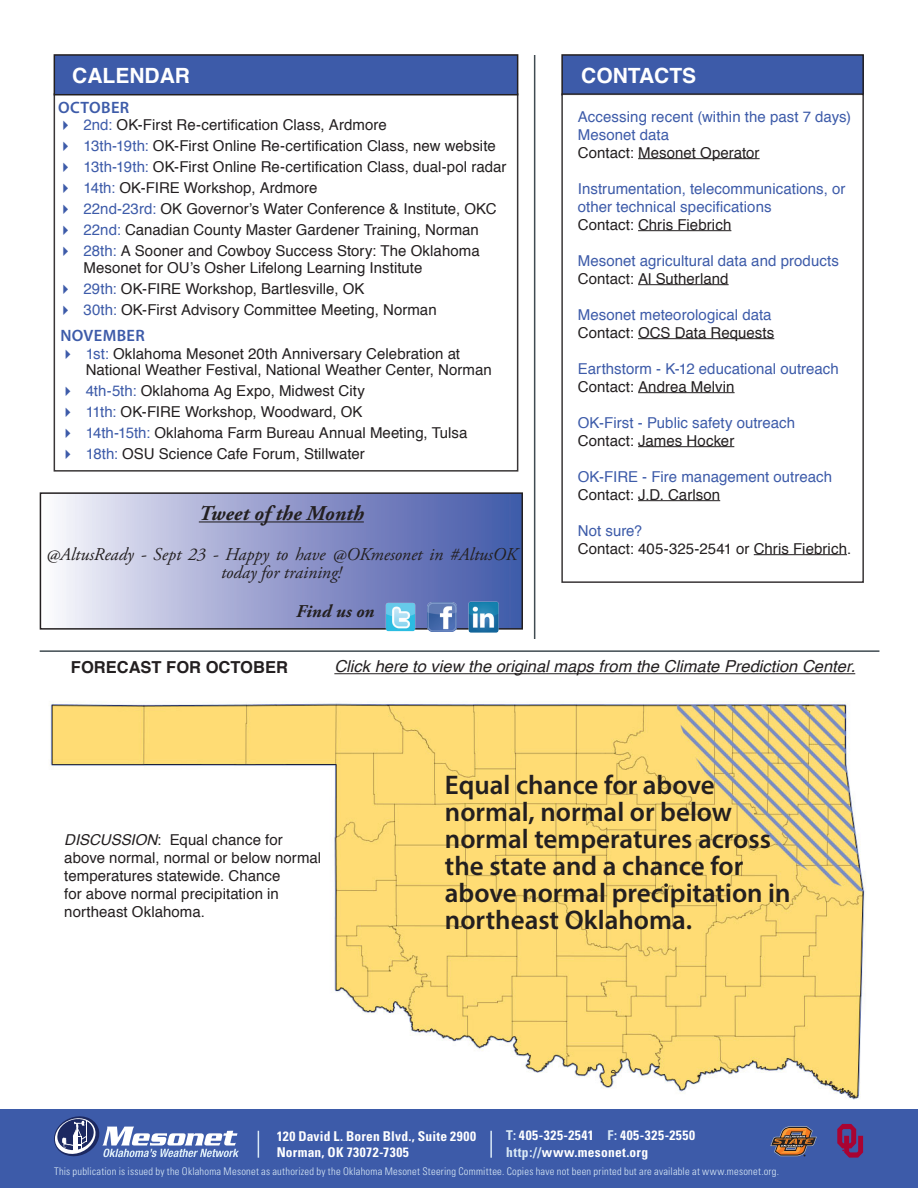
<style>
.page{position:relative;width:918px;height:1188px;background:#fff}
.page>*{position:absolute;margin:0;border:0;box-sizing:border-box;transform-origin:0 0}
.t1{font:600 27px/27px "Myriad Pro";color:#231f20}
.t2{font:700 21px "Helvetica";color:#fff}
.Calendar{font:italic 700 21px "Adobe Garamond Pro";color:#231f20}
.Calendar-2{font:italic 18px/18px "Adobe Garamond Pro";color:#231f20;text-align:center}
.Calendar-3{font:italic 700 18px "Adobe Garamond Pro";letter-spacing:.01em;color:#231f20}
.t3{font:italic 16.5px "Helvetica";color:#231f20}
.t4{font:700 16.5px "Helvetica";color:#231f20}
.t5{font:600 16.5px "Myriad Pro";letter-spacing:.02em;color:#3d5ba9}
.t6{font:15px/18px "Helvetica";letter-spacing:.005em;color:#231f20}
.t7{font:15px/18px "Helvetica";letter-spacing:.005em;color:#3d5ba9}
.t8{font:700 condensed 13.5px/16.2px "Univers";letter-spacing:.045em;color:#fff}
.t9{font:700 condensed 13.5px/16.2px "Univers";letter-spacing:.025em;color:#fff}
.t10{font:300 condensed 10.5px "Univers";letter-spacing:.02em;color:#d9e9f6}
.s1{color:#3d5ba9}
.s2{font-style:italic}
.s3{color:#d9e9f6}
</style>
<div class="page">
<div style="left:0;top:1110px;width:918px;height:78px;background:#3d5ba9"></div>
<svg style="left:54px;top:1116px;width:185px;height:42px"></svg>
<svg style="left:258px;top:1131px;width:1px;height:27px"></svg>
<hr style="left:490px;top:1131px;width:2px;height:27px;background:#d9e9f6">
<svg style="left:837px;top:1124px;width:26px;height:34px"></svg>
<svg style="left:770px;top:1126px;width:47px;height:30px"></svg>
<img style="left:50px;top:701px;width:815px;height:398px">
<hr style="left:40px;top:650px;width:839px;height:2px;background:#404b51">
<div style="left:54px;top:93px;width:464px;height:379px;border:2px solid #231f20"></div>
<div style="left:54px;top:55px;width:464px;height:40px;background:#3d5ba9"></div>
<div style="left:54px;top:54px;width:464px;height:41px;border:2px solid #231f20"></div>
<hr style="left:334px;top:673px;width:521px;height:1px;background:#231f20">
<div style="left:562px;top:55px;width:301px;height:40px;background:#3d5ba9"></div>
<div style="left:561px;top:54px;width:303px;height:41px;border:2px solid #231f20"></div>
<div style="left:561px;top:93px;width:303px;height:490px;border:2px solid #231f20"></div>
<hr style="left:534px;top:55px;width:1px;height:584px;background:#404b51">
<hr style="left:638px;top:158px;width:122px;height:1px;background:#231f20">
<hr style="left:638px;top:230px;width:93px;height:1px;background:#231f20">
<hr style="left:638px;top:284px;width:91px;height:1px;background:#231f20">
<hr style="left:638px;top:338px;width:136px;height:1px;background:#231f20">
<hr style="left:638px;top:392px;width:97px;height:1px;background:#231f20">
<hr style="left:638px;top:446px;width:96px;height:1px;background:#231f20">
<hr style="left:638px;top:500px;width:82px;height:1px;background:#231f20">
<hr style="left:754px;top:554px;width:93px;height:1px;background:#231f20">
<div style="left:40px;top:493px;width:482px;height:136px;background:linear-gradient(to right,#f5f2f9,#3d51a6)"></div>
<hr style="left:199px;top:521px;width:165px;height:1px;background:#231f20">
<div style="left:40px;top:492px;width:483px;height:138px;border:2px solid #231f20"></div>
<img style="left:386px;top:602px;width:29px;height:30px">
<img style="left:427px;top:602px;width:30px;height:30px">
<img style="left:467px;top:601px;width:33px;height:32px">
<p class="t2" style="left:72px;top:59px;width:119px">CALENDAR</p>
<p class="t5" style="left:58px;top:97px;width:73px">OCTOBER</p>
<p class="t6" style="left:83px;top:117px;width:305px"><span class="s1">2nd:</span> OK-First Re-certification Class, Ardmore</p>
<p class="t6" style="left:83px;top:138px;width:414px"><span class="s1">13th-19th:</span> OK-First Online Re-certification Class, new website</p>
<p class="t6" style="left:83px;top:159px;width:425px"><span class="s1">13th-19th:</span> OK-First Online Re-certification Class, dual-pol radar</p>
<p class="t6" style="left:83px;top:180px;width:236px"><span class="s1">14th:</span> OK-FIRE Workshop, Ardmore</p>
<p class="t6" style="left:83px;top:201px;width:415px"><span class="s1">22nd-23rd:</span> OK Governor’s Water Conference &amp; Institute, OKC</p>
<p class="t6" style="left:83px;top:222px;width:397px"><span class="s1">22nd:</span> Canadian County Master Gardener Training, Norman</p>
<p class="t6" style="left:83px;top:243px;width:398px;line-height:16.5px"><span class="s1">28th:</span> A Sooner and Cowboy Success Story: The Oklahoma<br>Mesonet for OU’s Osher Lifelong Learning Institute</p>
<p class="t6" style="left:83px;top:280px;width:283px"><span class="s1">29th:</span> OK-FIRE Workshop, Bartlesville, OK</p>
<p class="t6" style="left:83px;top:301px;width:355px"><span class="s1">30th:</span> OK-First Advisory Committee Meeting, Norman</p>
<p class="t5" style="left:60px;top:325px;width:86px">NOVEMBER</p>
<p class="t6" style="left:86px;top:346px;width:407px;line-height:16.5px"><span class="s1">1st:</span> Oklahoma Mesonet 20th Anniversary Celebration at<br>National Weather Festival, National Weather Center, Norman</p>
<p class="t6" style="left:86px;top:383px;width:281px"><span class="s1">4th-5th:</span> Oklahoma Ag Expo, Midwest City</p>
<p class="t6" style="left:86px;top:404px;width:278px"><span class="s1">11th:</span> OK-FIRE Workshop, Woodward, OK</p>
<p class="t6" style="left:86px;top:425px;width:383px"><span class="s1">14th-15th:</span> Oklahoma Farm Bureau Annual Meeting, Tulsa</p>
<p class="t6" style="left:86px;top:446px;width:281px"><span class="s1">18th:</span> OSU Science Cafe Forum, Stillwater</p>
<p class="Calendar" style="left:199px;top:501px;width:167px">Tweet of the Month</p>
<p class="Calendar-2" style="left:46px;top:546px;width:473px">@AltusReady - Sept 23 - Happy to have @OKmesonet in #AltusOK today for training!</p>
<p class="Calendar-3" style="left:296px;top:601px;width:80px">Find us on</p>
<p class="t2" style="left:581px;top:59px;width:117px">CONTACTS</p>
<p class="t7" style="left:578px;top:108px;width:275px">Accessing recent (within the past 7 days)<br>Mesonet data</p>
<p class="t6" style="left:578px;top:144px;width:183px">Contact: Mesonet Operator</p>
<p class="t7" style="left:578px;top:180px;width:269px">Instrumentation, telecommunications, or other technical specifications</p>
<p class="t6" style="left:578px;top:216px;width:155px">Contact: Chris Fiebrich</p>
<p class="t7" style="left:578px;top:252px;width:263px">Mesonet agricultural data and products</p>
<p class="t6" style="left:578px;top:270px;width:152px">Contact: Al Sutherland</p>
<p class="t7" style="left:578px;top:306px;width:195px">Mesonet meteorological data</p>
<p class="t6" style="left:578px;top:324px;width:198px">Contact: OCS Data Requests</p>
<p class="t7" style="left:578px;top:360px;width:263px">Earthstorm - K-12 educational outreach</p>
<p class="t6" style="left:578px;top:378px;width:158px">Contact: Andrea Melvin</p>
<p class="t7" style="left:578px;top:414px;width:219px">OK-First - Public safety outreach</p>
<p class="t6" style="left:578px;top:432px;width:158px">Contact: James Hocker</p>
<p class="t7" style="left:578px;top:468px;width:256px">OK-FIRE - Fire management outreach</p>
<p class="t6" style="left:578px;top:486px;width:144px">Contact: J.D. Carlson</p>
<p class="t7" style="left:578px;top:522px;width:66px">Not sure?</p>
<p class="t6" style="left:578px;top:540px;width:275px">Contact: 405-325-2541 or Chris Fiebrich.</p>
<p class="t4" style="left:71px;top:654px;width:218px">FORECAST FOR OCTOBER</p>
<p class="t3" style="left:334px;top:654px;width:522px">Click here to view the original maps from the Climate Prediction Center.</p>
<p class="t6" style="left:64px;top:831px;width:258px"><span class="s2">DISCUSSION</span>: Equal chance for above normal, normal or below normal temperatures statewide. Chance<br>for above normal precipitation in northeast Oklahoma.</p>
<p class="t1" style="left:445px;top:771px;width:347px">Equal chance for above normal, normal or below normal temperatures across the state and a chance for above normal precipitation in northeast Oklahoma.</p>
<p class="t9" style="left:277px;top:1128px;width:201px">120 David L. Boren Blvd., Suite 2900<br>Norman, OK 73072-7305</p>
<p class="t8" style="left:506px;top:1127px;width:191px"><span class="s3">T:</span> 405-325-2541 <span class="s3">F:</span> 405-325-2550 <span class="s3">http://</span>www.mesonet.org</p>
<p class="t10" style="left:54px;top:1165px;width:727px">This publication is issued by the Oklahoma Mesonet as authorized by the Oklahoma Mesonet Steering Committee. Copies have not been printed but are available at www.mesonet.org.</p>
</div>
